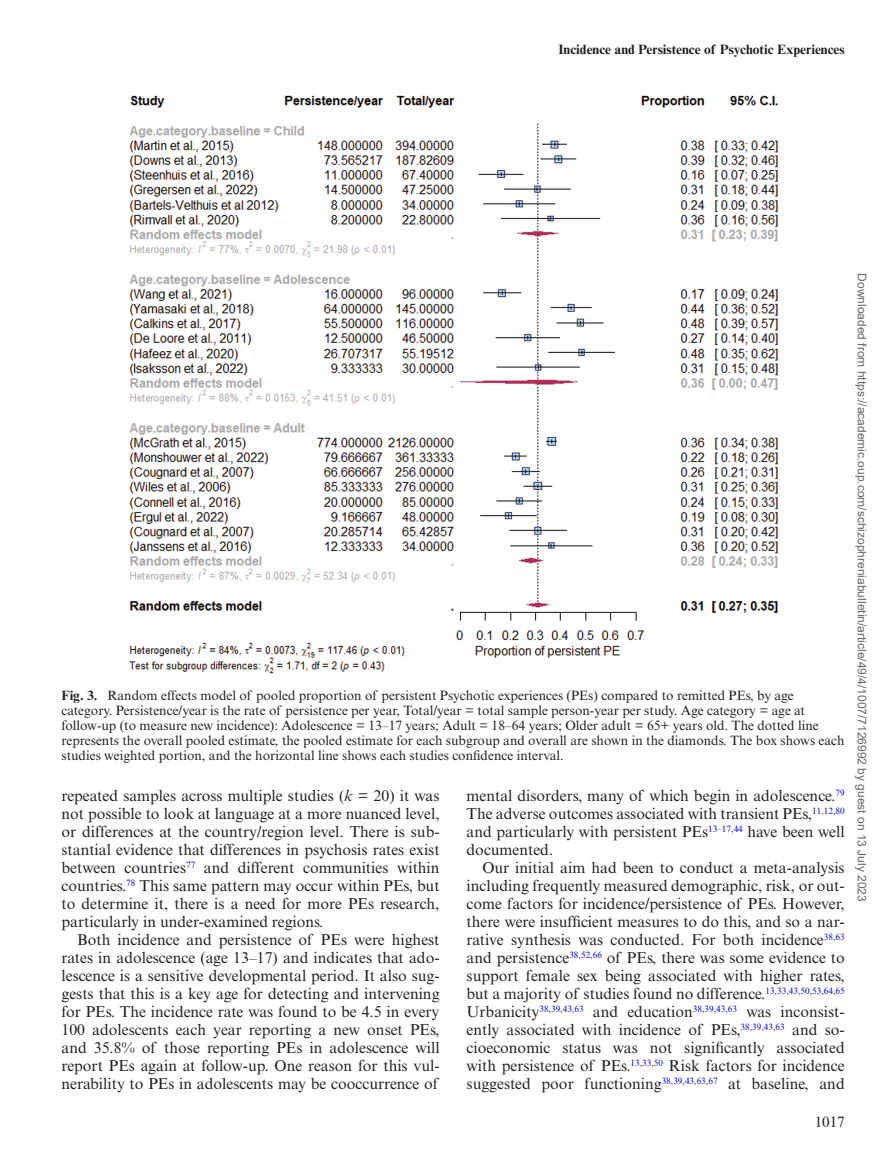
<style>
.page{position:relative;width:891px;height:1175px;background:#fff}
.page>*{position:absolute;margin:0;border:0;box-sizing:border-box;transform-origin:0 0}
.t1{font:15.75px/18px "Times New Roman MT Std";color:#231f20;text-align:justify}
.t2{font:15px "Times New Roman MT Std";color:#231f20}
.t3{font:13.5px/15px "Times New Roman MT Std";color:#231f20}
.t4{font:700 13.5px "Times New Roman MT Std";color:#231f20}
.t5{font:12px "Arial";color:#666}
.s1{font-weight:700}
.s2{font-style:italic}
</style>
<div class="page">
<img style="left:129px;top:95px;width:649px;height:578px">
<p class="t4" style="left:558px;top:41px;width:288px">Incidence and Persistence of Psychotic Experiences</p>
<p class="t3" style="left:62px;top:687px;width:784px"><span class="s1">Fig. 3.</span> Random effects model of pooled proportion of persistent Psychotic experiences (PEs) compared to remitted PEs, by age category. Persistence/year is the rate of persistence per year, Total/year = total sample person-year per study. Age category = age at follow-up (to measure new incidence): Adolescence = 13–17 years; Adult = 18–64 years; Older adult = 65+ years old. The dotted line represents the overall pooled estimate, the pooled estimate for each subgroup and overall are shown in the diamonds. The box shows each studies weighted portion, and the horizontal line shows each studies confidence interval.</p>
<p class="t1" style="left:61px;top:786px;width:380px">repeated samples across multiple studies (<span class="s2">k</span> = 20) it was not possible to look at language at a more nuanced level, or differences at the country/region level. There is sub&shy;stantial evidence that differences in psychosis rates exist between countries<sup>77</sup> and different communities within countries.<sup>78</sup> This same pattern may occur within PEs, but to determine it, there is a need for more PEs research, particularly in under-examined regions.</p>
<p class="t1" style="left:61px;top:930px;width:380px;text-indent:16px">Both incidence and persistence of PEs were highest rates in adolescence (age 13–17) and indicates that ado&shy;lescence is a sensitive developmental period. It also sug&shy;gests that this is a key age for detecting and intervening for PEs. The incidence rate was found to be 4.5 in every 100 adolescents each year reporting a new onset PEs, and 35.8% of those reporting PEs in adolescence will report PEs again at follow-up. One reason for this vul&shy;nerability to PEs in adolescents may be cooccurrence of</p>
<p class="t1" style="left:466px;top:786px;width:380px">mental disorders, many of which begin in adolescence.<sup>79<br></sup>The adverse outcomes associated with transient PEs,<sup>11</sup><sup>,</sup><sup>12</sup><sup>,</sup><sup>80 </sup>and particularly with persistent PEs<sup>13</sup><sup>–</sup><sup>17</sup><sup>,</sup><sup>44</sup> have been well documented.</p>
<p class="t1" style="left:466px;top:858px;width:380px;text-indent:16px">Our initial aim had been to conduct a meta-analysis including frequently measured demographic, risk, or out&shy;come factors for incidence/persistence of PEs. However, there were insufficient measures to do this, and so a nar&shy;rative synthesis was conducted. For both incidence<sup>38</sup><sup>,</sup><sup>63 </sup>and persistence<sup>38</sup><sup>,</sup><sup>52</sup><sup>,</sup><sup>66</sup> of PEs, there was some evidence to support female sex being associated with higher rates, but a majority of studies found no difference.<sup>13</sup><sup>,</sup><sup>33</sup><sup>,</sup><sup>43</sup><sup>,</sup><sup>50</sup><sup>,</sup><sup>53</sup><sup>,</sup><sup>64</sup><sup>,</sup><sup>65<br></sup>Urbanicity<sup>38</sup><sup>,</sup><sup>39</sup><sup>,</sup><sup>43</sup><sup>,</sup><sup>63</sup> and education<sup>38</sup><sup>,</sup><sup>39</sup><sup>,</sup><sup>43</sup><sup>,</sup><sup>63</sup> was inconsist&shy;ently associated with incidence of PEs,<sup>38</sup><sup>,</sup><sup>39</sup><sup>,</sup><sup>43</sup><sup>,</sup><sup>63</sup> and so&shy;cioeconomic status was not significantly associated with persistence of PEs.<sup>13</sup><sup>,</sup><sup>33</sup><sup>,</sup><sup>50</sup> Risk factors for incidence suggested poor functioning<sup>38</sup><sup>,</sup><sup>39</sup><sup>,</sup><sup>43</sup><sup>,</sup><sup>63</sup><sup>,</sup><sup>67</sup> at baseline, and</p>
<p class="t2" style="left:815px;top:1113px;width:31px">1017</p>
<p class="t5" style="left:866px;top:273px;width:630px;rotate:90deg">Downloaded from https://academic.oup.com/schizophreniabulletin/article/49/4/1007/7126992 by guest on 13 July 2023</p>
</div>
